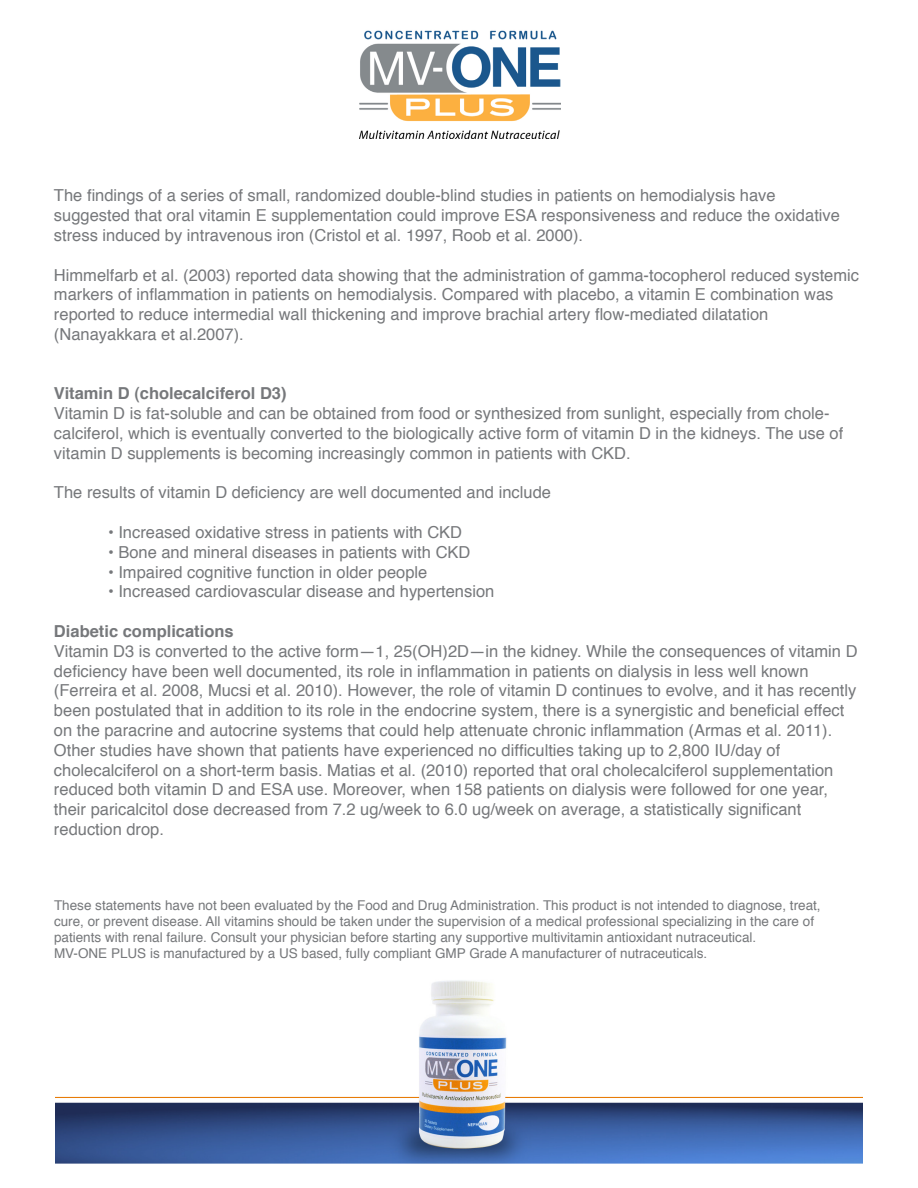
<style>
.page{position:relative;width:918px;height:1188px;background:#fff}
.page>*{position:absolute;margin:0;border:0;box-sizing:border-box;transform-origin:0 0}
.t1{font:16.5px/19.8px "Helvetica";color:#76787b}
.t2{font:700 16.5px "Helvetica";color:#76787b}
.t3{font:13.5px "Helvetica";color:#76787b}
</style>
<div class="page">
<img style="left:56px;top:980px;width:807px;height:183px">
<img style="left:359px;top:30px;width:201px;height:109px">
<p class="t1" style="left:54px;top:186px;width:723px">The findings of a series of small, randomized double-blind studies in patients on hemodialysis have</p>
<p class="t1" style="left:54px;top:206px;width:788px">suggested that oral vitamin E supplementation could improve ESA responsiveness and reduce the oxidative stress induced by intravenous iron (Cristol et al. 1997, Roob et al. 2000).</p>
<p class="t1" style="left:54px;top:265px;width:807px">Himmelfarb et al. (2003) reported data showing that the administration of gamma-tocopherol reduced systemic markers of inflammation in patients on hemodialysis. Compared with placebo, a vitamin E combination was</p>
<p class="t1" style="left:54px;top:305px;width:716px">reported to reduce intermedial wall thickening and improve brachial artery flow-mediated dilatation</p>
<p class="t1" style="left:54px;top:325px;width:191px">(Nanayakkara et al.2007).</p>
<p class="t2" style="left:54px;top:380px;width:234px">Vitamin D (cholecalciferol D3)</p>
<p class="t1" style="left:54px;top:404px;width:791px">Vitamin D is fat-soluble and can be obtained from food or synthesized from sunlight, especially from chole&shy;calciferol, which is eventually converted to the biologically active form of vitamin D in the kidneys. The use of vitamin D supplements is becoming increasingly common in patients with CKD.</p>
<p class="t1" style="left:54px;top:483px;width:499px">The results of vitamin D deficiency are well documented and include</p>
<p class="t1" style="left:108px;top:523px;width:356px">• Increased oxidative stress in patients with CKD</p>
<p class="t1" style="left:108px;top:543px;width:364px">• Bone and mineral diseases in patients with CKD</p>
<p class="t1" style="left:108px;top:562px;width:321px">• Impaired cognitive function in older people</p>
<p class="t1" style="left:108px;top:582px;width:388px">• Increased cardiovascular disease and hypertension</p>
<p class="t2" style="left:54px;top:618px;width:181px">Diabetic complications</p>
<p class="t1" style="left:54px;top:642px;width:805px">Vitamin D3 is converted to the active form—1, 25(OH)2D—in the kidney. While the consequences of vitamin D deficiency have been well documented, its role in inflammation in patients on dialysis in less well known</p>
<p class="t1" style="left:54px;top:681px;width:804px">(Ferreira et al. 2008, Mucsi et al. 2010). However, the role of vitamin D continues to evolve, and it has recently been postulated that in addition to its role in the endocrine system, there is a synergistic and beneficial effect on the paracrine and autocrine systems that could help attenuate chronic inflammation (Armas et al. 2011).</p>
<p class="t1" style="left:54px;top:741px;width:728px">Other studies have shown that patients have experienced no difficulties taking up to 2,800 IU/day of</p>
<p class="t1" style="left:54px;top:760px;width:781px">cholecalciferol on a short-term basis. Matias et al. (2010) reported that oral cholecalciferol supplementation</p>
<p class="t1" style="left:54px;top:780px;width:776px">reduced both vitamin D and ESA use. Moreover, when 158 patients on dialysis were followed for one year,</p>
<p class="t1" style="left:54px;top:800px;width:749px">their paricalcitol dose decreased from 7.2 ug/week to 6.0 ug/week on average, a statistically significant</p>
<p class="t1" style="left:54px;top:820px;width:112px">reduction drop.</p>
<p class="t3" style="left:54px;top:895px;width:768px">These statements have not been evaluated by the Food and Drug Administration. This product is not intended to diagnose, treat,</p>
<p class="t3" style="left:54px;top:911px;width:762px">cure, or prevent disease. All vitamins should be taken under the supervision of a medical professional specializing in the care of</p>
<p class="t3" style="left:54px;top:927px;width:704px">patients with renal failure. Consult your physician before starting any supportive multivitamin antioxidant nutraceutical.</p>
<p class="t3" style="left:54px;top:943px;width:655px">MV-ONE PLUS is manufactured by a US based, fully compliant GMP Grade A manufacturer of nutraceuticals.</p>
</div>
